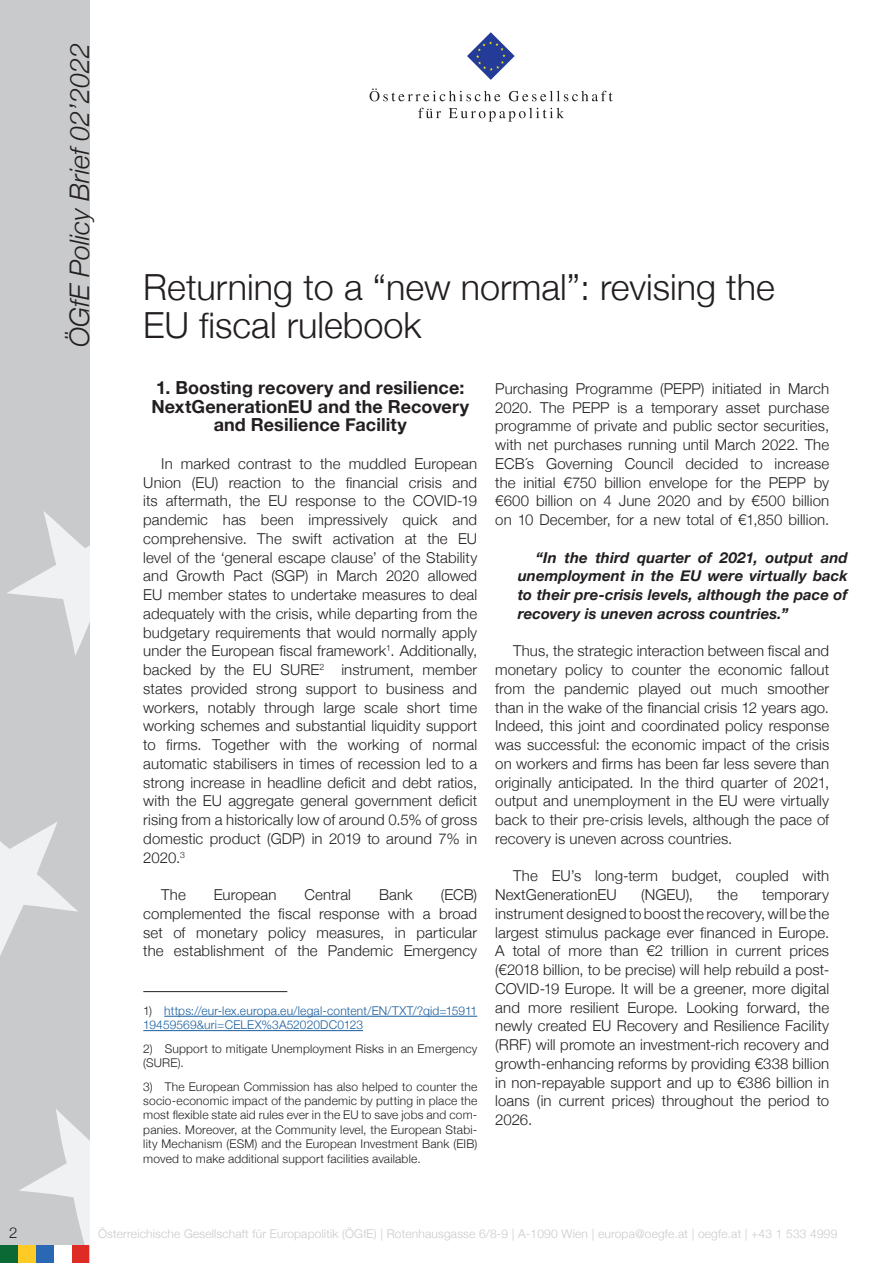
<style>
.page{position:relative;width:893px;height:1263px;background:#fff}
.page>*{position:absolute;margin:0;border:0;box-sizing:border-box;transform-origin:0 0}
.t1{font:300 36px/37.5px "Helvetica Neue";color:#231f20}
.t2{font:italic 300 27px "Helvetica Neue";color:#231f20}
.Zwischenüberschrift{font:700 18px/18.8px "Helvetica Neue";letter-spacing:.005em;color:#231f20;text-align:center}
.Standard_Paragraph{font:300 15px/18.8px "Helvetica Neue";letter-spacing:.005em;color:#231f20;text-align:justify}
.Standard_Paragraph-2{font:italic 700 15px/18.8px "Helvetica Neue";letter-spacing:.005em;color:#231f20;text-align:justify}
.Footnotes{font:300 12px/14.4px "Helvetica Neue";letter-spacing:.015em;color:#231f20}
.t3{font:300 12px "Helvetica Neue";letter-spacing:.015em;color:#c9cacc}
.Footnotes-2{font:300 12px/14.4px "Helvetica Neue";letter-spacing:.015em;color:#175d9e}
.s1{color:#231f20}
</style>
<div class="page">
<div style="left:0;top:0;width:89px;height:1263px;background:#c9cacc"></div>
<svg style="left:19px;top:1109px;width:70px;height:136px"></svg>
<svg style="left:0;top:822px;width:78px;height:134px"></svg>
<svg style="left:7px;top:511px;width:82px;height:144px"></svg>
<div style="left:18px;top:1245px;width:18px;height:18px;background:#fecb26"></div>
<div style="left:36px;top:1245px;width:18px;height:18px;background:#2b68b3"></div>
<div style="left:71px;top:1245px;width:18px;height:18px;background:#de2b26"></div>
<div style="left:0;top:1245px;width:18px;height:18px;background:#0b6936"></div>
<div style="left:54px;top:1245px;width:17px;height:18px;background:#fff"></div>
<svg style="left:467px;top:32px;width:48px;height:48px"></svg>
<svg style="left:370px;top:88px;width:130px;height:13px"></svg>
<svg style="left:509px;top:91px;width:104px;height:10px"></svg>
<svg style="left:418px;top:108px;width:23px;height:10px"></svg>
<svg style="left:449px;top:108px;width:115px;height:14px"></svg>
<hr style="left:143px;top:991px;width:144px;height:1px;background:#231f20">
<hr style="left:164px;top:1016px;width:313px;height:1px;background:#175d9e">
<hr style="left:143px;top:1030px;width:220px;height:1px;background:#175d9e">
<h2 class="t2" style="left:58px;top:347px;width:305px;rotate:-90deg">ÖGfE Policy Brief 02’2022</h2>
<p class="t1" style="left:143px;top:266px;width:633px">Returning to a “new normal”: revising the<br>EU fiscal rulebook</p>
<p class="Zwischenüberschrift" style="left:151px;top:378px;width:319px">1. Boosting recovery and resilience:<br>NextGenerationEU and the Recovery and Resilience Facility</p>
<p class="Standard_Paragraph" style="left:143px;top:453px;width:335px;text-indent:18px">In marked contrast to the muddled European Union (EU) reaction to the financial crisis and its aftermath, the EU response to the COVID-19 pandemic has been impressively quick and comprehensive. The swift activation at the EU level of the ‘general escape clause’ of the Stability and Growth Pact (SGP) in March 2020 allowed EU member states to undertake measures to deal adequately with the crisis, while departing from the budgetary requirements that would normally apply under the European fiscal framework<sup>1</sup>. Additionally, backed by the EU SURE<sup>2</sup> instrument, member states provided strong support to business and workers, notably through large scale short time working schemes and substantial liquidity support to firms. Together with the working of normal automatic stabilisers in times of recession led to a strong increase in headline deficit and debt ratios, with the EU aggregate general government deficit rising from a historically low of around 0.5% of gross domestic product (GDP) in 2019 to around 7% in 2020.<sup>3</sup></p>
<p class="Standard_Paragraph" style="left:161px;top:884px;width:26px">The</p>
<p class="Standard_Paragraph" style="left:214px;top:884px;width:64px">European</p>
<p class="Standard_Paragraph" style="left:304px;top:884px;width:48px">Central</p>
<p class="Standard_Paragraph" style="left:379px;top:884px;width:35px">Bank</p>
<p class="Standard_Paragraph" style="left:143px;top:884px;width:335px;text-indent:297px">(ECB) complemented the fiscal response with a broad set of monetary policy measures, in particular the establishment of the Pandemic Emergency</p>
<p class="Footnotes-2" style="left:143px;top:1003px;width:335px"><span class="s1">1)</span> https://eur-lex.europa.eu/legal-content/EN/TXT/?qid=15911<br>19459569&amp;uri=CELEX%3A52020DC0123</p>
<p class="Footnotes" style="left:143px;top:1040px;width:335px">2) Support to mitigate Unemployment Risks in an Emergency (SURE).</p>
<p class="Footnotes" style="left:143px;top:1078px;width:335px;text-align:justify">3) The European Commission has also helped to counter the socio-economic impact of the pandemic by putting in place the most flexible state aid rules ever in the EU to save jobs and com&shy;panies. Moreover, at the Community level, the European Stabi&shy;lity Mechanism (ESM) and the European Investment Bank (EIB) moved to make additional support facilities available.</p>
<p class="Standard_Paragraph" style="left:495px;top:378px;width:335px">Purchasing Programme (PEPP) initiated in March 2020. The PEPP is a temporary asset purchase programme of private and public sector securities, with net purchases running until March 2022. The ECB´s Governing Council decided to increase the initial €750 billion envelope for the PEPP by €600 billion on 4 June 2020 and by €500 billion on 10 December, for a new total of €1,850 billion.</p>
<p class="Standard_Paragraph-2" style="left:518px;top:548px;width:332px;text-indent:18px">“In the third quarter of 2021, output and unemployment in the EU were virtually back to their pre-crisis levels, although the pace of recovery is uneven across countries.”</p>
<p class="Standard_Paragraph" style="left:495px;top:640px;width:335px;text-indent:18px">Thus, the strategic interaction between fiscal and monetary policy to counter the economic fallout from the pandemic played out much smoother than in the wake of the financial crisis 12 years ago.<br>Indeed, this joint and coordinated policy response was successful: the economic impact of the crisis on workers and firms has been far less severe than originally anticipated. In the third quarter of 2021, output and unemployment in the EU were virtually back to their pre-crisis levels, although the pace of recovery is uneven across countries.</p>
<p class="Standard_Paragraph" style="left:495px;top:865px;width:335px;text-indent:18px">The EU’s long-term budget, coupled with<br>NextGenerationEU</p>
<p class="Standard_Paragraph" style="left:641px;top:884px;width:54px">(NGEU),</p>
<p class="Standard_Paragraph" style="left:717px;top:884px;width:22px">the</p>
<p class="Standard_Paragraph" style="left:495px;top:884px;width:335px;text-indent:267px">temporary instrument designed to boost the recovery, will be the largest stimulus package ever financed in Europe.<br>A total of more than €2 trillion in current prices (€2018 billion, to be precise) will help rebuild a post-COVID-19 Europe. It will be a greener, more digital and more resilient Europe. Looking forward, the newly created EU Recovery and Resilience Facility (RRF) will promote an investment-rich recovery and growth-enhancing reforms by providing €338 billion in non-repayable support and up to €386 billion in loans (in current prices) throughout the period to 2026.</p>
<p class="Standard_Paragraph" style="left:9px;top:1222px;width:10px">2</p>
<p class="t3" style="left:98px;top:1224px;width:741px">Österreichische Gesellschaft für Europapolitik (ÖGfE) | Rotenhausgasse 6/8-9 | A-1090 Wien | europa@oegfe.at | oegfe.at | +43 1 533 4999</p>
</div>
